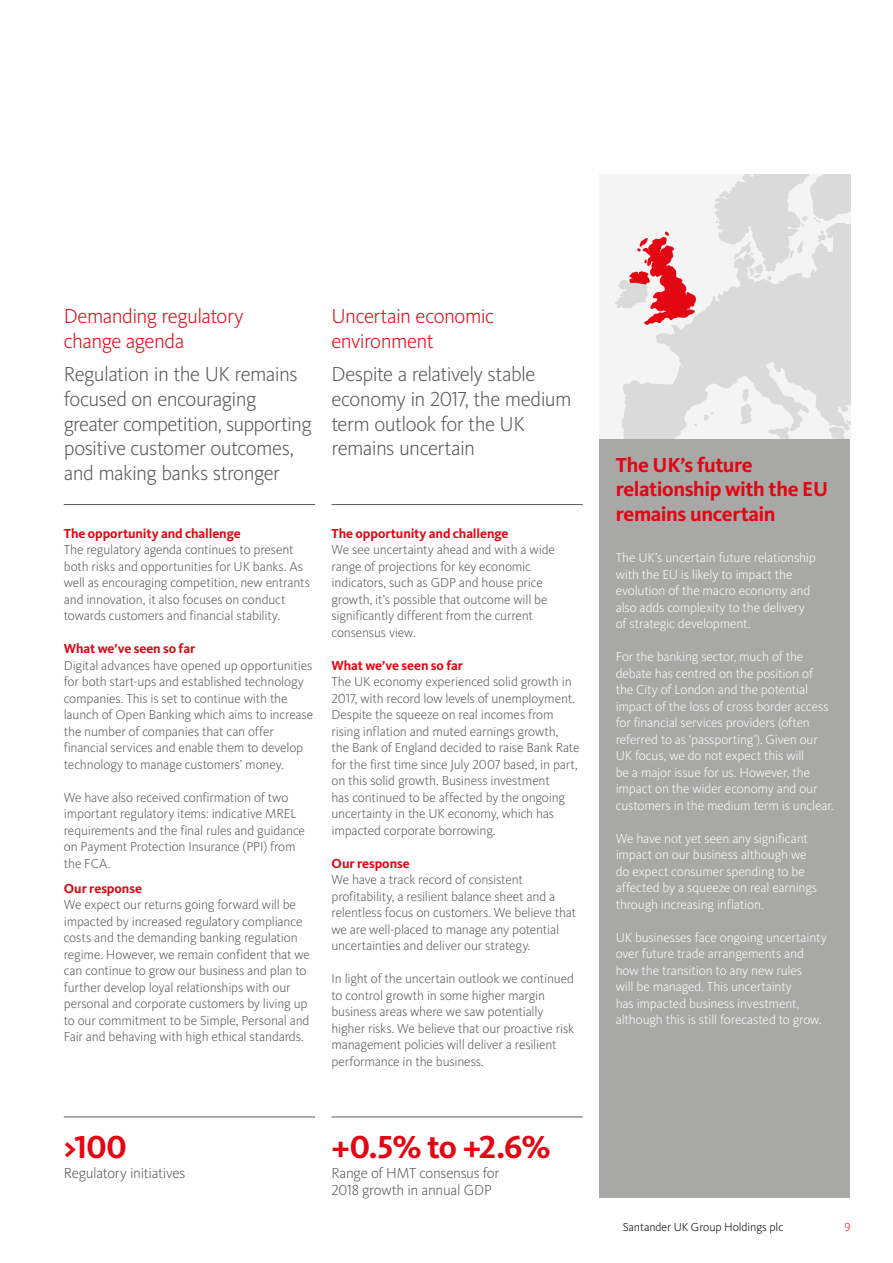
<style>
.page{position:relative;width:893px;height:1263px;background:#fff}
.page>*{position:absolute;margin:0;border:0;box-sizing:border-box;transform-origin:0 0}
.t1{font:700 33px "Kievit OT";color:#e30613}
.t2{font:300 21px/24.8px "Kievit OT";letter-spacing:-.03em;color:#575756}
.t3{font:300 21px/24.8px "Kievit OT";letter-spacing:-.03em;color:#e30613}
.t4{font:700 21px/24.8px "Kievit OT";letter-spacing:-.02em;color:#e30613}
.t5{font:300 15px/16.5px "Kievit OT";letter-spacing:-.02em;color:#575756}
.t6{font:300 13.5px/16.5px "Kievit OT";letter-spacing:-.015em;color:#575756}
.t7{font:300 13.5px/16.5px "Kievit OT";letter-spacing:-.015em;color:#fff}
.t8{font:700 13.5px "Kievit OT";letter-spacing:-.005em;color:#e30613}
.t9{font:300 12px "Kievit OT";letter-spacing:-.005em;color:#000}
.t10{font:300 12px "Kievit OT";color:#e30613}
</style>
<div class="page">
<hr style="left:64px;top:1117px;width:251px;height:1px;background:#575756">
<hr style="left:64px;top:504px;width:251px;height:1px;background:#575756">
<hr style="left:331px;top:1117px;width:252px;height:1px;background:#575756">
<hr style="left:331px;top:504px;width:252px;height:1px;background:#575756">
<div style="left:599px;top:439px;width:251px;height:759px;background:#a8a8a7"></div>
<div style="left:599px;top:175px;width:251px;height:264px;background:#f4f4f4"></div>
<svg style="left:615px;top:281px;width:6px;height:27px"></svg>
<svg style="left:621px;top:175px;width:229px;height:264px;fill:#dadada"></svg>
<h2 class="t3" style="left:64px;top:304px;width:181px">Demanding regulatory change agenda</h2>
<h2 class="t2" style="left:64px;top:361px;width:249px">Regulation in the UK remains focused on encouraging greater competition, supporting positive customer outcomes, and making banks stronger</h2>
<p class="t8" style="left:64px;top:525px;width:178px">The opportunity and challenge</p>
<p class="t6" style="left:64px;top:541px;width:248px">The regulatory agenda continues to present both risks and opportunities for UK banks. As well as encouraging competition, new entrants and innovation, it also focuses on conduct towards customers and financial stability.</p>
<p class="t8" style="left:64px;top:641px;width:133px">What we’ve seen so far</p>
<p class="t6" style="left:64px;top:657px;width:251px">Digital advances have opened up opportunities for both start-ups and established technology companies. This is set to continue with the launch of Open Banking which aims to increase the number of companies that can offer financial services and enable them to develop technology to manage customers’ money.</p>
<p class="t6" style="left:64px;top:789px;width:243px">We have also received confirmation of two important regulatory items: indicative MREL requirements and the final rules and guidance on Payment Protection Insurance (PPI) from the FCA.</p>
<p class="t8" style="left:64px;top:880px;width:80px">Our response</p>
<p class="t6" style="left:64px;top:896px;width:248px">We expect our returns going forward will be impacted by increased regulatory compliance costs and the demanding banking regulation regime. However, we remain confident that we can continue to grow our business and plan to further develop loyal relationships with our personal and corporate customers by living up to our commitment to be Simple, Personal and Fair and behaving with high ethical standards.</p>
<h2 class="t3" style="left:331px;top:304px;width:164px">Uncertain economic environment</h2>
<h2 class="t2" style="left:331px;top:361px;width:241px">Despite a relatively stable economy in 2017, the medium term outlook for the UK remains uncertain</h2>
<p class="t8" style="left:331px;top:525px;width:178px">The opportunity and challenge</p>
<p class="t6" style="left:331px;top:541px;width:225px">We see uncertainty ahead and with a wide range of projections for key economic indicators, such as GDP and house price growth, it’s possible that outcome will be significantly different from the current consensus view.</p>
<p class="t8" style="left:331px;top:657px;width:133px">What we’ve seen so far</p>
<p class="t6" style="left:331px;top:673px;width:249px">The UK economy experienced solid growth in 2017, with record low levels of unemployment.<br>Despite the squeeze on real incomes from rising inflation and muted earnings growth, the Bank of England decided to raise Bank Rate for the first time since July 2007 based, in part, on this solid growth. Business investment<br>has continued to be affected by the ongoing uncertainty in the UK economy, which has impacted corporate borrowing.</p>
<p class="t8" style="left:331px;top:855px;width:80px">Our response</p>
<p class="t6" style="left:331px;top:871px;width:246px">We have a track record of consistent profitability, a resilient balance sheet and a relentless focus on customers. We believe that we are well-placed to manage any potential uncertainties and deliver our strategy.</p>
<p class="t6" style="left:331px;top:970px;width:244px">In light of the uncertain outlook we continued to control growth in some higher margin business areas where we saw potentially higher risks. We believe that our proactive risk management policies will deliver a resilient performance in the business.</p>
<h1 class="t1" style="left:64px;top:1127px;width:64px">&gt;100</h1>
<p class="t5" style="left:64px;top:1165px;width:123px">Regulatory initiatives</p>
<h1 class="t1" style="left:331px;top:1127px;width:221px">+0.5% to +2.6%</h1>
<p class="t5" style="left:331px;top:1165px;width:169px">Range of HMT consensus for<br>2018 growth in annual GDP</p>
<h2 class="t4" style="left:616px;top:452px;width:214px">The UK’s future relationship with the EU remains uncertain</h2>
<p class="t7" style="left:616px;top:549px;width:201px">The UK’s uncertain future relationship with the EU is likely to impact the evolution of the macro economy and also adds complexity to the delivery of strategic development.</p>
<p class="t7" style="left:616px;top:648px;width:219px">For the banking sector, much of the debate has centred on the position of the City of London and the potential impact of the loss of cross border access for financial services providers (often referred to as ‘passporting’). Given our UK focus, we do not expect this will<br>be a major issue for us. However, the impact on the wider economy and our customers in the medium term is unclear.</p>
<p class="t7" style="left:616px;top:830px;width:203px">We have not yet seen any significant impact on our business although we do expect consumer spending to be affected by a squeeze on real earnings through increasing inflation.</p>
<p class="t7" style="left:616px;top:929px;width:213px">UK businesses face ongoing uncertainty over future trade arrangements and how the transition to any new rules<br>will be managed. This uncertainty<br>has impacted business investment, although this is still forecasted to grow.</p>
<p class="t9" style="left:623px;top:1219px;width:162px">Santander UK Group Holdings plc</p>
<p class="t10" style="left:845px;top:1219px;width:8px">9</p>
</div>
